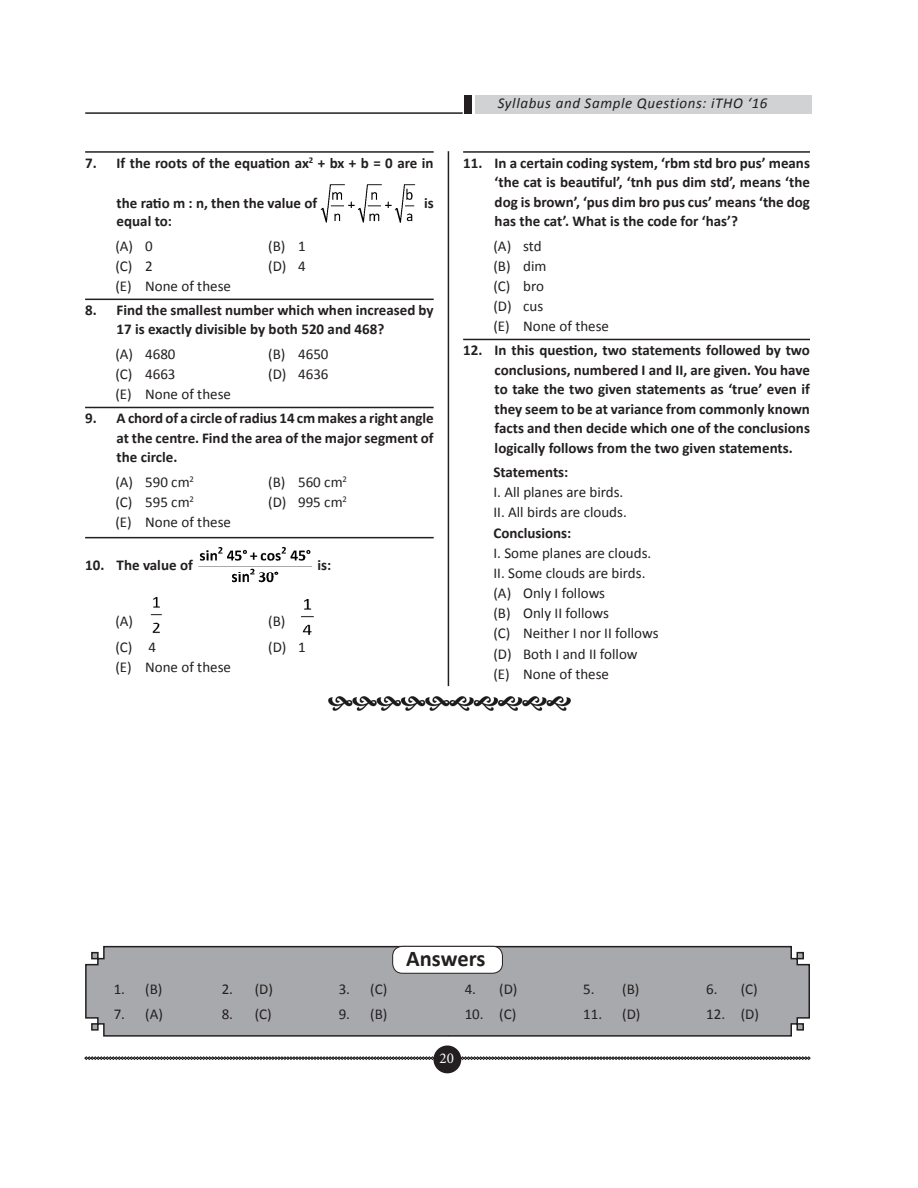
<style>
.page{position:relative;width:918px;height:1188px;background:#fff}
.page>*{position:absolute;margin:0;border:0;box-sizing:border-box;transform-origin:0 0}
.t1{font:700 22.5px "Calibri";letter-spacing:-.005em;color:#231f20}
._2Question_Text{font:700 15px/19.5px "Calibri";color:#231f20;text-align:justify}
.Tab{font:15px "Calibri";color:#231f20}
.Answer{font:15px "Calibri";color:#231f20}
.t2{font:italic 15px "Calibri";letter-spacing:.04em;color:#231f20}
.Tab-2{font:700 15px "Calibri";color:#231f20}
.t3{font:15px "Minion Pro";color:#fafafa}
</style>
<div class="page">
<div style="left:434px;top:1046px;width:27px;height:27px;background:#231f20;border-radius:50%"></div>
<div style="left:433px;top:1045px;width:28px;height:28px;border:2px solid #231f20;border-radius:50%"></div>
<hr style="left:448px;top:151px;width:1px;height:886px;background:#231f20">
<svg style="left:84px;top:1056px;width:727px;height:4px;background:#747273"></svg>
<div style="left:475px;top:95px;width:336px;height:19px;background:#d1d2d4"></div>
<div style="left:464px;top:95px;width:8px;height:19px;background:#231f20"></div>
<hr style="left:85px;top:112px;width:378px;height:2px;background:#231f20">
<hr style="left:85px;top:151px;width:349px;height:2px;background:#231f20">
<hr style="left:85px;top:299px;width:349px;height:1px;background:#231f20">
<hr style="left:85px;top:407px;width:349px;height:1px;background:#231f20">
<hr style="left:85px;top:537px;width:349px;height:1px;background:#231f20">
<img style="left:321px;top:184px;width:95px;height:39px">
<img style="left:198px;top:546px;width:114px;height:37px">
<img style="left:150px;top:597px;width:12px;height:37px">
<img style="left:301px;top:599px;width:13px;height:36px">
<hr style="left:463px;top:151px;width:347px;height:2px;background:#231f20">
<hr style="left:463px;top:339px;width:347px;height:1px;background:#231f20">
<svg style="left:85px;top:945px;width:725px;height:92px;background:#a5a6aa"></svg>
<div style="left:393px;top:949px;width:109px;height:27px;background:#a8a9ad;border-radius:10px"></div>
<div style="left:393px;top:946px;width:109px;height:27px;background:#fff;border-radius:10px"></div>
<div style="left:392px;top:946px;width:111px;height:28px;border:1px solid #231f20;border-radius:10px"></div>
<img style="left:328px;top:697px;width:242px;height:13px">
<p class="_2Question_Text" style="left:85px;top:152px;width:350px">7. If the roots of the equation ax<sup>2</sup> + bx + b = 0 are in</p>
<p class="_2Question_Text" style="left:117px;top:193px;width:202px">the ratio m : n, then the value of</p>
<p class="_2Question_Text" style="left:424px;top:193px;width:11px">is</p>
<p class="_2Question_Text" style="left:117px;top:211px;width:57px">equal to:</p>
<p class="Tab" style="left:115px;top:237px;width:39px">(A) 0</p>
<p class="Tab" style="left:268px;top:237px;width:39px">(B) 1</p>
<p class="Tab" style="left:115px;top:257px;width:39px">(C) 2</p>
<p class="Tab" style="left:268px;top:257px;width:39px">(D) 4</p>
<p class="Tab" style="left:115px;top:277px;width:117px">(E) None of these</p>
<p class="_2Question_Text" style="left:117px;top:300px;width:319px;text-indent:-31px">8. Find the smallest number which when increased by<br>17 is exactly divisible by both 520 and 468?</p>
<p class="Tab" style="left:115px;top:345px;width:62px">(A) 4680</p>
<p class="Tab" style="left:268px;top:345px;width:62px">(B) 4650</p>
<p class="Tab" style="left:115px;top:365px;width:62px">(C) 4663</p>
<p class="Tab" style="left:268px;top:365px;width:62px">(D) 4636</p>
<p class="Tab" style="left:115px;top:385px;width:117px">(E) None of these</p>
<p class="_2Question_Text" style="left:117px;top:408px;width:319px;text-indent:-31px">9. A chord of a circle of radius 14 cm makes a right angle at the centre. Find the area of the major segment of the circle.</p>
<p class="Tab" style="left:115px;top:472px;width:80px">(A) 590 cm<sup>2</sup></p>
<p class="Tab" style="left:268px;top:472px;width:80px">(B) 560 cm<sup>2</sup></p>
<p class="Tab" style="left:115px;top:493px;width:80px">(C) 595 cm<sup>2</sup></p>
<p class="Tab" style="left:268px;top:493px;width:80px">(D) 995 cm<sup>2</sup></p>
<p class="Tab" style="left:115px;top:513px;width:117px">(E) None of these</p>
<p class="_2Question_Text" style="left:85px;top:555px;width:109px">10. The value of</p>
<p class="_2Question_Text" style="left:318px;top:555px;width:15px">is:</p>
<p class="Tab" style="left:115px;top:612px;width:19px">(A)</p>
<p class="Tab" style="left:268px;top:612px;width:19px">(B)</p>
<p class="Tab" style="left:115px;top:638px;width:42px">(C) 4</p>
<p class="Tab" style="left:268px;top:638px;width:39px">(D) 1</p>
<p class="Tab" style="left:115px;top:658px;width:117px">(E) None of these</p>
<p class="t2" style="left:498px;top:94px;width:271px">Syllabus and Sample Questions: iTHO ‘16</p>
<p class="_2Question_Text" style="left:495px;top:152px;width:317px;text-indent:-32px">11. In a certain coding system, ‘rbm std bro pus’ means ‘the cat is beautiful’, ‘tnh pus dim std’, means ‘the dog is brown’, ‘pus dim bro pus cus’ means ‘the dog has the cat’. What is the code for ‘has’?</p>
<p class="Tab" style="left:493px;top:236px;width:50px">(A) std</p>
<p class="Tab" style="left:493px;top:256px;width:54px">(B) dim</p>
<p class="Tab" style="left:493px;top:277px;width:52px">(C) bro</p>
<p class="Tab" style="left:493px;top:297px;width:51px">(D) cus</p>
<p class="Tab" style="left:493px;top:317px;width:117px">(E) None of these</p>
<p class="_2Question_Text" style="left:495px;top:340px;width:317px;text-indent:-32px">12. In this question, two statements followed by two conclusions, numbered I and II, are given. You have to take the two given statements as ‘true’ even if they seem to be at variance from commonly known facts and then decide which one of the conclusions logically follows from the two given statements.</p>
<p class="Tab-2" style="left:493px;top:463px;width:76px">Statements:</p>
<p class="Tab" style="left:493px;top:483px;width:131px">I. All planes are birds.</p>
<p class="Tab" style="left:493px;top:503px;width:135px">II. All birds are clouds.</p>
<p class="Tab-2" style="left:493px;top:523px;width:79px">Conclusions:</p>
<p class="Tab" style="left:493px;top:544px;width:159px">I. Some planes are clouds.</p>
<p class="Tab" style="left:493px;top:564px;width:154px">II. Some clouds are birds.</p>
<p class="Tab" style="left:493px;top:584px;width:113px">(A) Only I follows</p>
<p class="Tab" style="left:493px;top:604px;width:117px">(B) Only II follows</p>
<p class="Tab" style="left:493px;top:624px;width:167px">(C) Neither I nor II follows</p>
<p class="Tab" style="left:493px;top:644px;width:146px">(D) Both I and II follow</p>
<p class="Tab" style="left:493px;top:665px;width:117px">(E) None of these</p>
<p class="t1" style="left:406px;top:945px;width:81px">Answers</p>
<p class="Answer" style="left:114px;top:980px;width:50px">1. (B)</p>
<p class="Answer" style="left:222px;top:980px;width:53px">2. (D)</p>
<p class="Answer" style="left:339px;top:980px;width:50px">3. (C)</p>
<p class="Answer" style="left:465px;top:980px;width:54px">4. (D)</p>
<p class="Answer" style="left:583px;top:980px;width:58px">5. (B)</p>
<p class="Answer" style="left:706px;top:980px;width:53px">6. (C)</p>
<p class="Answer" style="left:114px;top:1005px;width:51px">7. (A)</p>
<p class="Answer" style="left:222px;top:1005px;width:52px">8. (C)</p>
<p class="Answer" style="left:339px;top:1005px;width:50px">9. (B)</p>
<p class="Answer" style="left:465px;top:1005px;width:53px">10. (C)</p>
<p class="Answer" style="left:583px;top:1005px;width:59px">11. (D)</p>
<p class="Answer" style="left:706px;top:1005px;width:54px">12. (D)</p>
<p class="t3" style="left:440px;top:1048px;width:16px">20</p>
</div>
